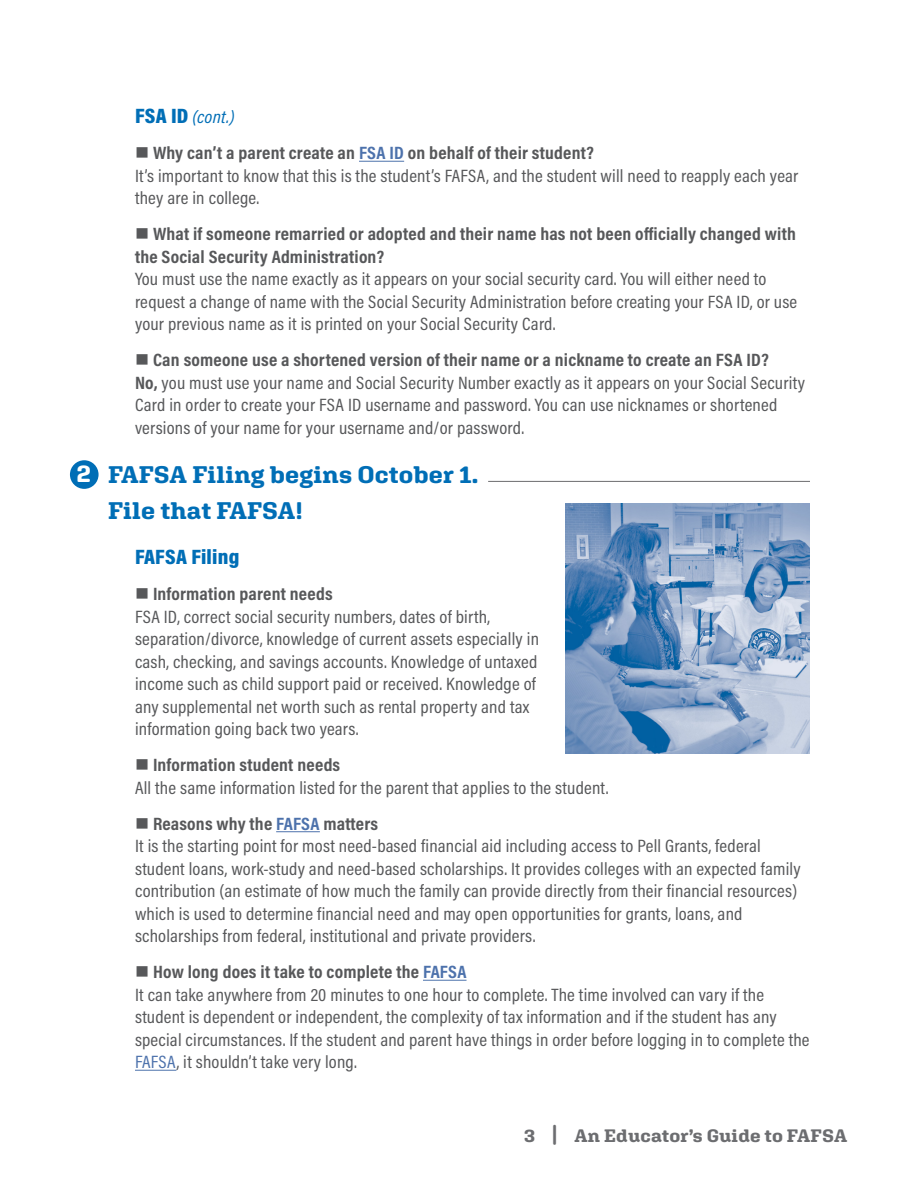
<style>
.page{position:relative;width:918px;height:1188px;background:#fff}
.page>*{position:absolute;margin:0;border:0;box-sizing:border-box;transform-origin:0 0}
.Heading_-_text{font:700 24px/36px "Aglet Slab";letter-spacing:.005em;color:#006eb6;scale:1.05 1}
.t1{font:700 24px "Aglet Slab";color:#fff;scale:1.05 1}
.Bulleted_heading{font:900 21px "Acumin Pro Cond";letter-spacing:.01em;color:#006eb6;scale:1.05 1}
.Bulleted_text{font:18px/22.5px "Acumin Pro Cond";letter-spacing:.01em;color:#57585a;scale:1.05 1}
.Text{font:18px/22.5px "Acumin Pro Cond";letter-spacing:.01em;color:#57585a;scale:1.05 1}
.Text-2{font:700 18px/22.5px "Acumin Pro Cond";letter-spacing:.01em;color:#57585a;scale:1.05 1}
.Bulleted_sub_head{font:700 18px "Acumin Pro Cond";letter-spacing:.01em;color:#57585a;scale:1.05 1}
.t2{font:700 18px "Aglet Slab";letter-spacing:.005em;color:#6c6d70;scale:1.05 1}
.Text-3{font:italic 18px "Acumin Pro Cond";color:#006eb6;scale:1.05 1}
.s1{font-weight:900;font-style:normal;font-size:21px}
.s2{color:#4d72ac}
.s3{font-weight:700}
.s4{font-size:24px}
</style>
<div class="page">
<hr style="left:359px;top:161px;width:45px;height:1px;background:#4d72ac">
<hr style="left:276px;top:831px;width:44px;height:1px;background:#4d72ac">
<hr style="left:423px;top:980px;width:44px;height:1px;background:#4d72ac">
<hr style="left:135px;top:1070px;width:41px;height:1px;background:#4d72ac">
<div style="left:70px;top:460px;width:29px;height:29px;background:#006eb6;border-radius:50%"></div>
<img style="left:566px;top:503px;width:243px;height:250px">
<hr style="left:488px;top:481px;width:322px;height:1px;background:#6b6b6e">
<p class="t1" style="left:77px;top:459px;width:15px">2</p>
<p class="Text-3" style="left:135px;top:106px;width:96px"><span class="s1">FSA ID</span> (cont.)</p>
<p class="Text-2" style="left:135px;top:141px;width:439px">■ Why can’t a parent create an <span class="s2">FSA ID</span> on behalf of their student?</p>
<p class="Text" style="left:135px;top:164px;width:633px">It’s important to know that this is the student’s FAFSA, and the student will need to reapply each year they are in college.</p>
<p class="Text-2" style="left:135px;top:222px;width:631px">■ What if someone remarried or adopted and their name has not been officially changed with the Social Security Administration?</p>
<p class="Text" style="left:135px;top:268px;width:632px">You must use the name exactly as it appears on your social security card. You will either need to request a change of name with the Social Security Administration before creating your FSA ID, or use your previous name as it is printed on your Social Security Card.</p>
<p class="Text-2" style="left:135px;top:348px;width:605px">■ Can someone use a shortened version of their name or a nickname to create an FSA ID?</p>
<p class="Text" style="left:135px;top:371px;width:640px"><span class="s3">No,</span> you must use your name and Social Security Number exactly as it appears on your Social Security<br>Card in order to create your FSA ID username and password. You can use nicknames or shortened versions of your name for your username and/or password.</p>
<p class="Heading_-_text" style="left:108px;top:457px;width:354px">FAFSA Filing begins October 1.<br>File that FAFSA!</p>
<p class="Bulleted_heading" style="left:135px;top:543px;width:101px">FAFSA Filing</p>
<p class="Bulleted_sub_head" style="left:135px;top:582px;width:190px">■ Information parent needs</p>
<p class="Bulleted_text" style="left:135px;top:605px;width:386px">FSA ID, correct social security numbers, dates of birth, separation/divorce, knowledge of current assets especially in cash, checking, and savings accounts. Knowledge of untaxed income such as child support paid or received. Knowledge of any supplemental net worth such as rental property and tax information going back two years.</p>
<p class="Bulleted_sub_head" style="left:135px;top:753px;width:197px">■ Information student needs</p>
<p class="Bulleted_text" style="left:135px;top:776px;width:453px">All the same information listed for the parent that applies to the student.</p>
<p class="Bulleted_sub_head" style="left:135px;top:812px;width:233px">■ Reasons why the <span class="s2">FAFSA</span> matters</p>
<p class="Bulleted_text" style="left:135px;top:835px;width:636px">It is the starting point for most need-based financial aid including access to Pell Grants, federal student loans, work-study and need-based scholarships. It provides colleges with an expected family contribution (an estimate of how much the family can provide directly from their financial resources) which is used to determine financial need and may open opportunities for grants, loans, and scholarships from federal, institutional and private providers.</p>
<p class="Bulleted_sub_head" style="left:135px;top:960px;width:317px">■ How long does it take to complete the <span class="s2">FAFSA</span></p>
<p class="Bulleted_text" style="left:135px;top:983px;width:644px">It can take anywhere from 20 minutes to one hour to complete. The time involved can vary if the student is dependent or independent, the complexity of tax information and if the student has any special circumstances. If the student and parent have things in order before logging in to complete the <span class="s2">FAFSA</span>, it shouldn’t take very long.</p>
<p class="t2" style="left:524px;top:1125px;width:309px">3 <span class="s4">|</span> An Educator’s Guide to FAFSA</p>
</div>
